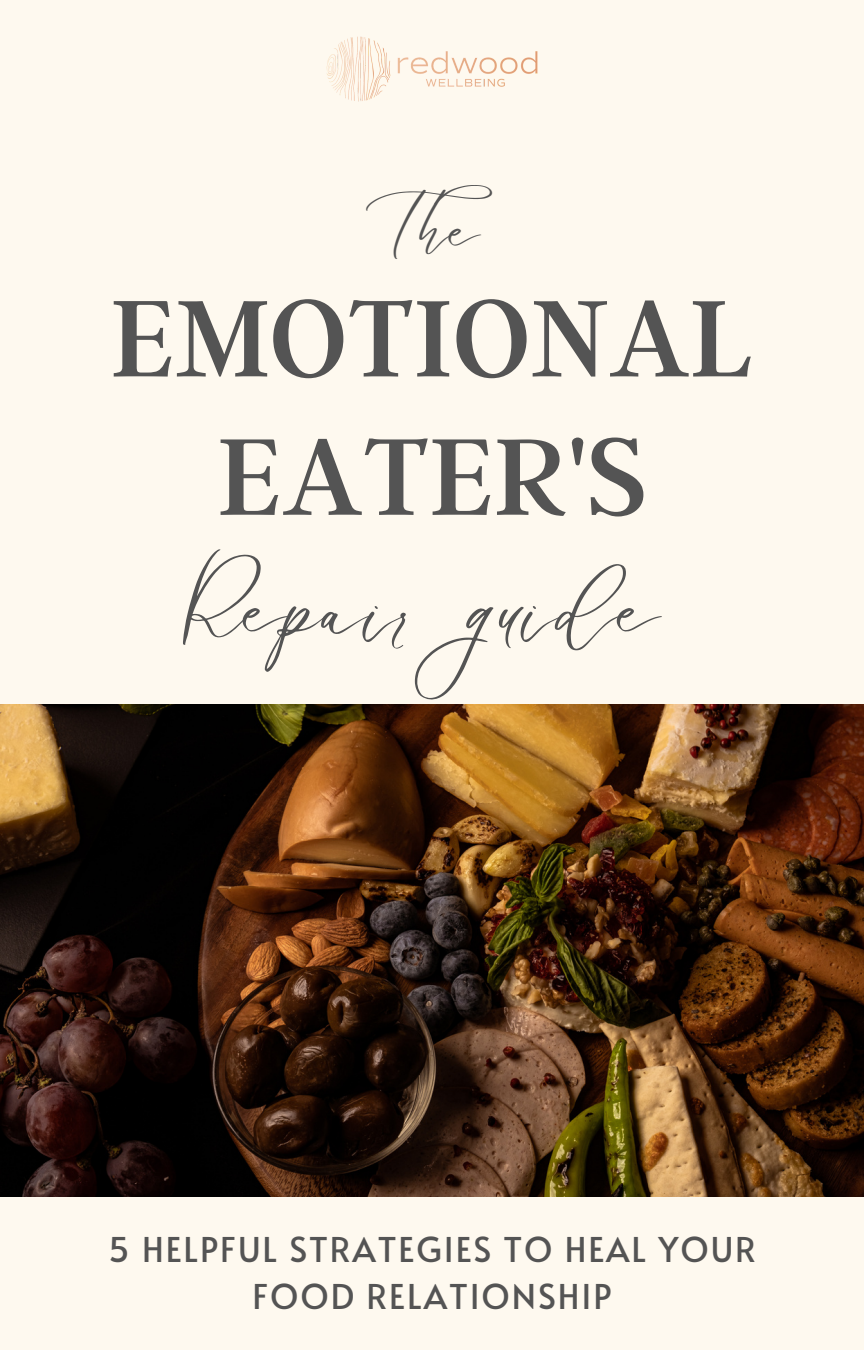
<style>
.page{position:relative;width:864px;height:1350px;background:#fef9ef}
.page>*{position:absolute;margin:0;border:0;box-sizing:border-box;transform-origin:0 0}
.t1{font:121.5px/138.4px "Argent CF";color:#545454;text-align:center}
.t2{font:65.25px "Le Jour Script";color:#545454}
.t3{font:47.25px "Le Jour Script";color:#545454}
.t4{font:34.2px/47.2px "Alata";letter-spacing:.055em;color:#545454;text-align:center}
</style>
<div class="page">
<img style="left:0;top:704px;width:864px;height:493px">
<img style="left:326px;top:36px;width:212px;height:66px">
<h3 class="t3" style="left:365px;top:199px;width:129px">Th e</h3>
<h1 class="t1" style="left:111px;top:262px;width:644px">EMOTIONAL<br>EATER'S</h1>
<h2 class="t2" style="left:170px;top:567px;width:493px">Repair guide</h2>
<p class="t4" style="left:108px;top:1224px;width:650px">5 HELPFUL STRATEGIES TO HEAL YOUR<br>FOOD RELATIONSHIP</p>
</div>
